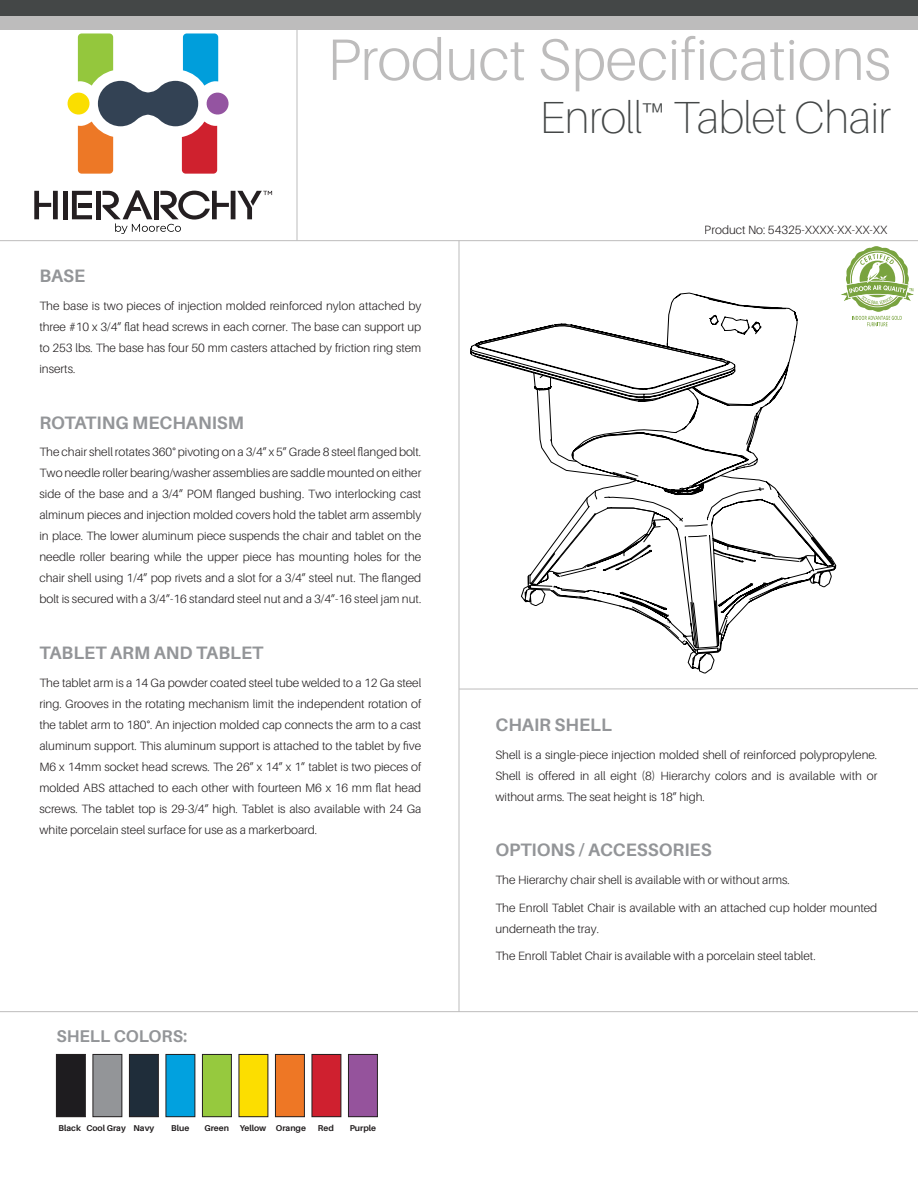
<style>
.page{position:relative;width:918px;height:1188px;background:#fff}
.page>*{position:absolute;margin:0;border:0;box-sizing:border-box;transform-origin:0 0}
.t1{font:300 58.5px "Aileron";color:#bdbcbc}
.Header_-_Product_Nam{font:100 45px "Aileron";letter-spacing:-.01em;color:#444747}
.Header_-_Subhead{font:700 18px "Aileron";color:#939598}
.Header_-_Subhead-2{font:700 16.95px "Aileron";color:#939598}
.Copy_-_Paragraph{font:300 12px/21px "Aileron";color:#231f20;text-align:justify}
.Caption_-_Centered_B{font:700 8.55px "Aileron";color:#231f20}
</style>
<div class="page">
<hr style="left:297px;top:28px;width:1px;height:213px;background:#bdbcbc">
<div style="left:0;top:12px;width:918px;height:17px;background:#bdbcbc"></div>
<div style="left:0;top:0;width:918px;height:16px;background:#444747"></div>
<hr style="left:0;top:240px;width:918px;height:1px;background:#bdbcbc">
<hr style="left:0;top:1011px;width:918px;height:1px;background:#bdbcbc">
<hr style="left:459px;top:241px;width:1px;height:771px;background:#bdbcbc">
<div style="left:63px;top:191px;width:5px;height:28px;background:#241f21"></div>
<div style="left:96px;top:191px;width:5px;height:28px;background:#241f21"></div>
<svg style="left:34px;top:191px;width:24px;height:28px"></svg>
<svg style="left:72px;top:191px;width:20px;height:28px"></svg>
<svg style="left:67px;top:33px;width:162px;height:141px"></svg>
<svg style="left:103px;top:190px;width:169px;height:44px"></svg>
<div style="left:56px;top:1054px;width:29px;height:63px;background:#1e1c1f"></div>
<div style="left:56px;top:1054px;width:30px;height:63px;border:1px solid #231f20"></div>
<div style="left:93px;top:1054px;width:29px;height:63px;background:#939598"></div>
<div style="left:93px;top:1054px;width:29px;height:63px;border:1px solid #231f20"></div>
<div style="left:129px;top:1054px;width:29px;height:63px;background:#1f2d3a"></div>
<div style="left:129px;top:1054px;width:30px;height:63px;border:1px solid #231f20"></div>
<div style="left:166px;top:1054px;width:29px;height:63px;background:#01a1df"></div>
<div style="left:166px;top:1054px;width:29px;height:63px;border:1px solid #231f20"></div>
<div style="left:202px;top:1054px;width:29px;height:63px;background:#96c93e"></div>
<div style="left:202px;top:1054px;width:30px;height:63px;border:1px solid #231f20"></div>
<div style="left:239px;top:1054px;width:29px;height:63px;background:#fcde00"></div>
<div style="left:239px;top:1054px;width:29px;height:63px;border:1px solid #231f20"></div>
<div style="left:275px;top:1054px;width:29px;height:63px;background:#ee7725"></div>
<div style="left:275px;top:1054px;width:30px;height:63px;border:1px solid #231f20"></div>
<div style="left:312px;top:1054px;width:29px;height:63px;background:#cf202f"></div>
<div style="left:312px;top:1054px;width:29px;height:63px;border:1px solid #231f20"></div>
<div style="left:348px;top:1054px;width:29px;height:63px;background:#95539c"></div>
<div style="left:348px;top:1054px;width:30px;height:63px;border:1px solid #231f20"></div>
<hr style="left:459px;top:688px;width:459px;height:1px;background:#bdbcbc">
<svg style="left:841px;top:246px;width:73px;height:80px"></svg>
<svg style="left:470px;top:241px;width:346px;height:449px"></svg>
<svg style="left:470px;top:323px;width:346px;height:331px"></svg>
<svg style="left:527px;top:512px;width:310px;height:145px"></svg>
<h1 class="t1" style="left:327px;top:28px;width:565px">Product Specifications</h1>
<p class="Header_-_Product_Nam" style="left:540px;top:93px;width:353px">Enroll™ Tablet Chair</p>
<p class="Header_-_Subhead" style="left:39px;top:266px;width:47px">BASE</p>
<p class="Copy_-_Paragraph" style="left:39px;top:296px;width:383px">The base is two pieces of injection molded reinforced nylon attached by three #10 x 3/4” flat head screws in each corner. The base can support up to 253 lbs. The base has four 50 mm casters attached by friction ring stem inserts.</p>
<p class="Header_-_Subhead" style="left:39px;top:412px;width:206px">ROTATING MECHANISM</p>
<p class="Copy_-_Paragraph" style="left:39px;top:442px;width:383px">The chair shell rotates 360° pivoting on a 3/4” x 5” Grade 8 steel flanged bolt.<br>Two needle roller bearing/washer assemblies are saddle mounted on either side of the base and a 3/4” POM flanged bushing. Two interlocking cast alminum pieces and injection molded covers hold the tablet arm assembly in place. The lower aluminum piece suspends the chair and tablet on the needle roller bearing while the upper piece has mounting holes for the chair shell using 1/4” pop rivets and a slot for a 3/4” steel nut. The flanged bolt is secured with a 3/4”-16 standard steel nut and a 3/4”-16 steel jam nut.</p>
<p class="Header_-_Subhead" style="left:39px;top:643px;width:225px">TABLET ARM AND TABLET</p>
<p class="Copy_-_Paragraph" style="left:39px;top:672px;width:383px">The tablet arm is a 14 Ga powder coated steel tube welded to a 12 Ga steel ring. Grooves in the rotating mechanism limit the independent rotation of the tablet arm to 180°. An injection molded cap connects the arm to a cast aluminum support. This aluminum support is attached to the tablet by five M6 x 14mm socket head screws. The 26” x 14” x 1” tablet is two pieces of molded ABS attached to each other with fourteen M6 x 16 mm flat head screws. The tablet top is 29-3/4” high. Tablet is also available with 24 Ga white porcelain steel surface for use as a markerboard.</p>
<p class="Header_-_Subhead-2" style="left:56px;top:1027px;width:132px">SHELL COLORS:</p>
<p class="Caption_-_Centered_B" style="left:58px;top:1124px;width:24px">Black</p>
<p class="Caption_-_Centered_B" style="left:86px;top:1124px;width:41px">Cool Gray</p>
<p class="Caption_-_Centered_B" style="left:134px;top:1124px;width:22px">Navy</p>
<p class="Caption_-_Centered_B" style="left:171px;top:1124px;width:20px">Blue</p>
<p class="Caption_-_Centered_B" style="left:204px;top:1124px;width:26px">Green</p>
<p class="Caption_-_Centered_B" style="left:240px;top:1124px;width:28px">Yellow</p>
<p class="Caption_-_Centered_B" style="left:276px;top:1124px;width:32px">Orange</p>
<p class="Caption_-_Centered_B" style="left:318px;top:1124px;width:17px">Red</p>
<p class="Caption_-_Centered_B" style="left:350px;top:1124px;width:28px">Purple</p>
<p class="Copy_-_Paragraph" style="left:705px;top:220px;width:184px">Product No: 54325-XXXX-XX-XX-XX</p>
<p class="Header_-_Subhead" style="left:495px;top:715px;width:118px">CHAIR SHELL</p>
<p class="Copy_-_Paragraph" style="left:495px;top:744px;width:383px">Shell is a single-piece injection molded shell of reinforced polypropylene.<br>Shell is offered in all eight (8) Hierarchy colors and is available with or without arms. The seat height is 18” high.</p>
<p class="Header_-_Subhead" style="left:495px;top:840px;width:218px">OPTIONS / ACCESSORIES</p>
<p class="Copy_-_Paragraph" style="left:495px;top:869px;width:296px">The Hierarchy chair shell is available with or without arms.</p>
<p class="Copy_-_Paragraph" style="left:495px;top:897px;width:383px">The Enroll Tablet Chair is available with an attached cup holder mounted underneath the tray.</p>
<p class="Copy_-_Paragraph" style="left:495px;top:946px;width:322px">The Enroll Tablet Chair is available with a porcelain steel tablet.</p>
</div>
